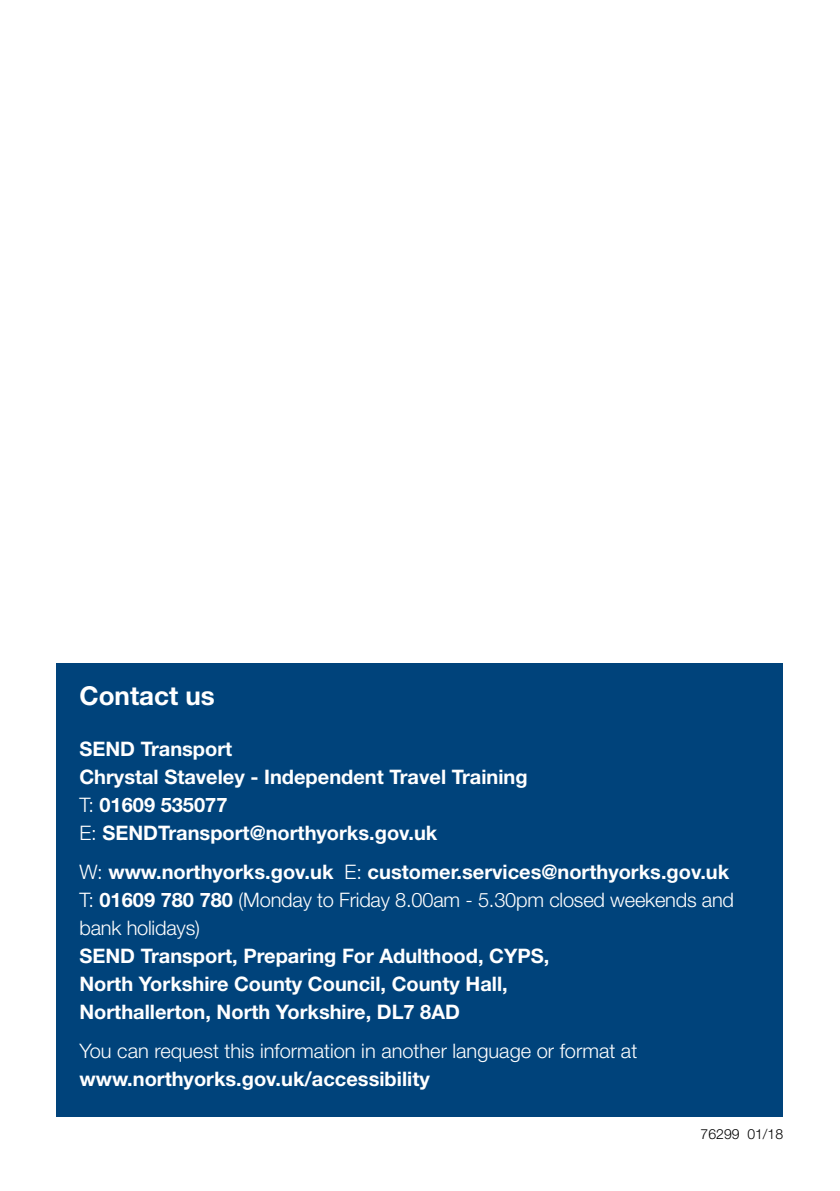
<style>
.page{position:relative;width:840px;height:1191px;background:#fff}
.page>*{position:absolute;margin:0;border:0;box-sizing:border-box;transform-origin:0 0}
.t1{font:700 26px "Helvetica Neue LT Std";color:#fff}
.t2{font:700 20px/28px "Helvetica Neue LT Std";color:#fff}
.t3{font:300 20px "Helvetica Neue LT Std";color:#fff}
.t4{font:300 14px "Helvetica Neue LT Std";color:#000}
.s1{font-weight:300}
</style>
<div class="page">
<div style="left:57px;top:663px;width:725px;height:454px;background:#00437b"></div>
<h1 class="t1" style="left:79px;top:679px;width:137px">Contact us</h1>
<p class="t2" style="left:79px;top:734px;width:449px">SEND Transport<br>Chrystal Staveley - Independent Travel Training<br><span class="s1">T:</span> 01609 535077<br><span class="s1">E:</span> SENDTransport@northyorks.gov.uk</p>
<p class="t2" style="left:79px;top:857px;width:655px"><span class="s1">W:</span> www.northyorks.gov.uk <span class="s1">E:</span> customer.services@northyorks.gov.uk<br><span class="s1">T:</span> 01609 780 780 <span class="s1">(Monday to Friday 8.00am - 5.30pm closed weekends and bank holidays)</span></p>
<p class="t2" style="left:79px;top:941px;width:471px">SEND Transport, Preparing For Adulthood, CYPS,<br>North Yorkshire County Council, County Hall,<br>Northallerton, North Yorkshire, DL7 8AD</p>
<p class="t3" style="left:79px;top:1039px;width:559px">You can request this information in another language or format at</p>
<p class="t2" style="left:79px;top:1064px;width:351px">www.northyorks.gov.uk/accessibility</p>
<p class="t4" style="left:700px;top:1125px;width:84px">76299 01/18</p>
</div>
